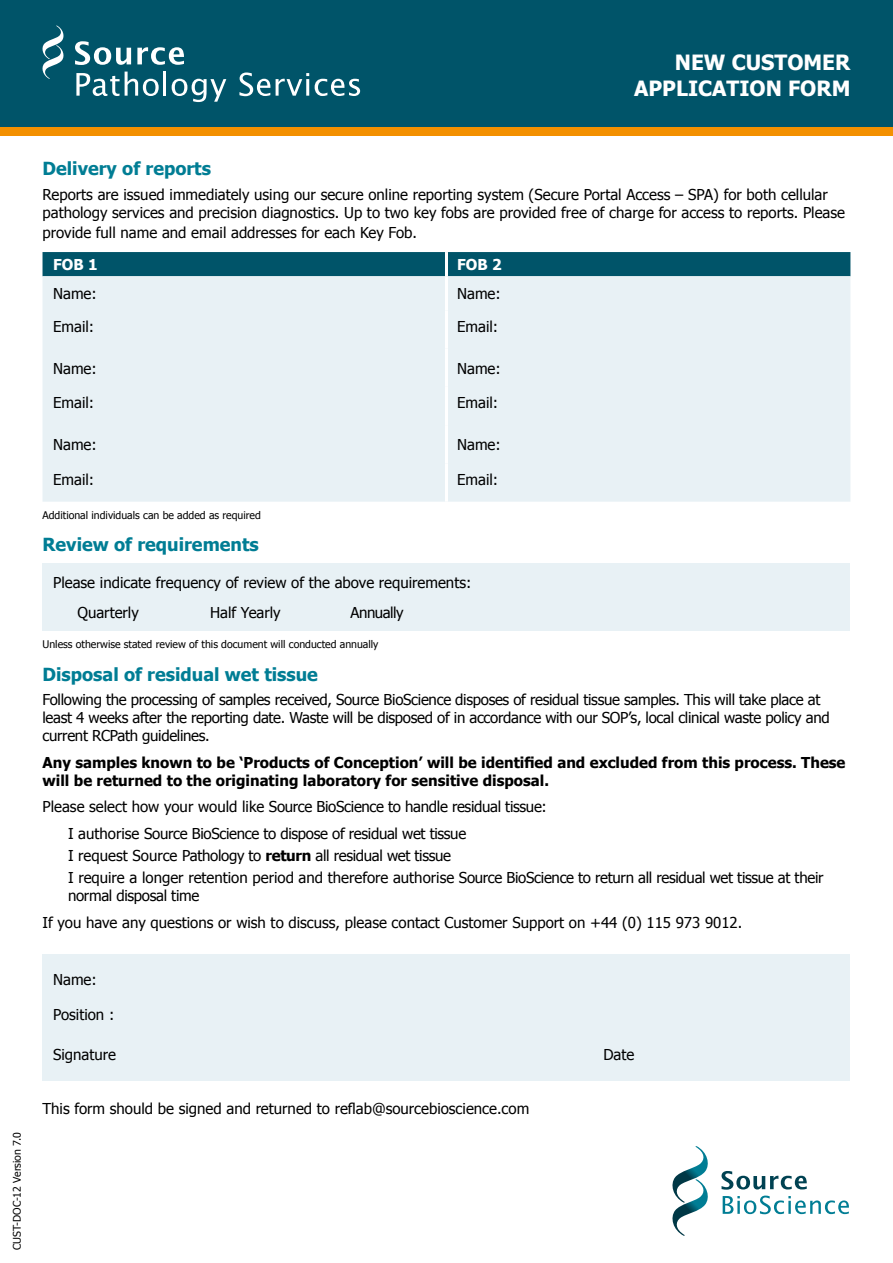
<style>
.page{position:relative;width:893px;height:1263px;background:#fff}
.page>*{position:absolute;margin:0;border:0;box-sizing:border-box;transform-origin:0 0}
.t1{font:700 21px/25.2px "Tahoma";color:#fff;text-align:right}
.t2{font:700 18px "Tahoma";color:#007d94}
.t3{font:15px/18px "Tahoma";color:#000}
.t4{font:15px/18px "Tahoma";letter-spacing:-.02em;color:#000}
.t5{font:700 15px/18px "Tahoma";color:#000}
.t6{font:700 15px "Tahoma";color:#fff}
.t7{font:15px "Tahoma";letter-spacing:-.03em;color:#000}
.t8{font:10.5px "Tahoma";color:#000}
.s1{font-weight:700}
</style>
<div class="page">
<div style="left:43px;top:252px;width:807px;height:24px;background:#005469"></div>
<div style="left:43px;top:276px;width:807px;height:226px;background:#e8f1f5"></div>
<hr style="left:445px;top:252px;width:3px;height:24px;background:#fff">
<hr style="left:445px;top:276px;width:3px;height:34px;background:#fff">
<hr style="left:445px;top:310px;width:3px;height:39px;background:#fff">
<hr style="left:445px;top:349px;width:3px;height:38px;background:#fff">
<hr style="left:445px;top:387px;width:3px;height:38px;background:#fff">
<hr style="left:445px;top:425px;width:3px;height:38px;background:#fff">
<hr style="left:445px;top:463px;width:3px;height:39px;background:#fff">
<div style="left:43px;top:563px;width:807px;height:68px;background:#e8f1f5"></div>
<div style="left:43px;top:955px;width:807px;height:126px;background:#e8f1f5"></div>
<div style="left:0;top:0;width:893px;height:128px;background:#005469"></div>
<div style="left:0;top:128px;width:893px;height:8px;background:#f39000"></div>
<svg style="left:43px;top:26px;width:21px;height:53px"></svg>
<svg style="left:75px;top:41px;width:56px;height:24px"></svg>
<svg style="left:137px;top:47px;width:47px;height:18px"></svg>
<svg style="left:76px;top:72px;width:83px;height:24px"></svg>
<hr style="left:163px;top:72px;width:3px;height:24px;background:#fff">
<svg style="left:172px;top:79px;width:54px;height:23px"></svg>
<svg style="left:239px;top:73px;width:31px;height:23px"></svg>
<svg style="left:276px;top:73px;width:33px;height:23px"></svg>
<svg style="left:315px;top:79px;width:45px;height:17px"></svg>
<svg style="left:721px;top:1171px;width:128px;height:43px"></svg>
<svg style="left:672px;top:1146px;width:36px;height:90px"></svg>
<h1 class="t1" style="left:634px;top:49px;width:218px">NEW CUSTOMER<br>APPLICATION FORM</h1>
<p class="t8" style="left:10px;top:1250px;width:120px;rotate:-90deg">CUST-DOC-12 Version 7.0</p>
<p class="t2" style="left:43px;top:156px;width:170px">Delivery of reports</p>
<p class="t3" style="left:43px;top:185px;width:804px">Reports are issued immediately using our secure online reporting system (Secure Portal Access – SPA) for both cellular pathology services and precision diagnostics. Up to two key fobs are provided free of charge for access to reports. Please</p>
<p class="t3" style="left:43px;top:222px;width:376px">provide full name and email addresses for each Key Fob.</p>
<p class="t6" style="left:53px;top:254px;width:46px">FOB 1</p>
<p class="t6" style="left:457px;top:254px;width:46px">FOB 2</p>
<p class="t3" style="left:53px;top:284px;width:45px">Name:</p>
<p class="t3" style="left:457px;top:284px;width:45px">Name:</p>
<p class="t3" style="left:53px;top:316px;width:43px">Email:</p>
<p class="t3" style="left:457px;top:316px;width:43px">Email:</p>
<p class="t3" style="left:53px;top:359px;width:45px">Name:</p>
<p class="t3" style="left:457px;top:359px;width:45px">Name:</p>
<p class="t3" style="left:53px;top:393px;width:43px">Email:</p>
<p class="t3" style="left:457px;top:393px;width:43px">Email:</p>
<p class="t3" style="left:53px;top:435px;width:45px">Name:</p>
<p class="t3" style="left:457px;top:435px;width:45px">Name:</p>
<p class="t3" style="left:53px;top:469px;width:43px">Email:</p>
<p class="t3" style="left:457px;top:469px;width:43px">Email:</p>
<p class="t8" style="left:43px;top:508px;width:220px">Additional individuals can be added as required</p>
<p class="t2" style="left:43px;top:532px;width:218px">Review of requirements</p>
<p class="t3" style="left:77px;top:566px;width:395px;line-height:30.8px;text-indent:-24px">Please indicate frequency of review of the above requirements:<br>Quarterly</p>
<p class="t3" style="left:210px;top:603px;width:72px">Half Yearly</p>
<p class="t7" style="left:351px;top:603px;width:55px">Annually</p>
<p class="t8" style="left:43px;top:638px;width:337px">Unless otherwise stated review of this document will conducted annually</p>
<p class="t2" style="left:43px;top:661px;width:277px">Disposal of residual wet tissue</p>
<p class="t4" style="left:43px;top:690px;width:789px">Following the processing of samples received, Source BioScience disposes of residual tissue samples. This will take place at least 4 weeks after the reporting date. Waste will be disposed of in accordance with our SOP’s, local clinical waste policy and current RCPath guidelines.</p>
<p class="t5" style="left:43px;top:752px;width:804px">Any samples known to be ‘Products of Conception’ will be identified and excluded from this process. These will be returned to the originating laboratory for sensitive disposal.</p>
<p class="t4" style="left:68px;top:793px;width:480px;line-height:26.5px;text-indent:-26px">Please select how your would like Source BioScience to handle residual tissue:<br>I authorise Source BioScience to dispose of residual wet tissue</p>
<p class="t4" style="left:68px;top:844px;width:757px;line-height:22.2px">I request Source Pathology to <span class="s1">return</span> all residual wet tissue<br>I require a longer retention period and therefore authorise Source BioScience to return all residual wet tissue at their</p>
<p class="t3" style="left:43px;top:882px;width:701px;line-height:26.5px;text-indent:26px">normal disposal time<br>If you have any questions or wish to discuss, please contact Customer Support on +44 (0) 115 973 9012.</p>
<p class="t3" style="left:53px;top:970px;width:45px">Name:</p>
<p class="t3" style="left:53px;top:1005px;width:63px">Position :</p>
<p class="t3" style="left:53px;top:1045px;width:64px">Signature</p>
<p class="t3" style="left:603px;top:1045px;width:32px">Date</p>
<p class="t3" style="left:43px;top:1099px;width:488px">This form should be signed and returned to reflab@sourcebioscience.com</p>
</div>
